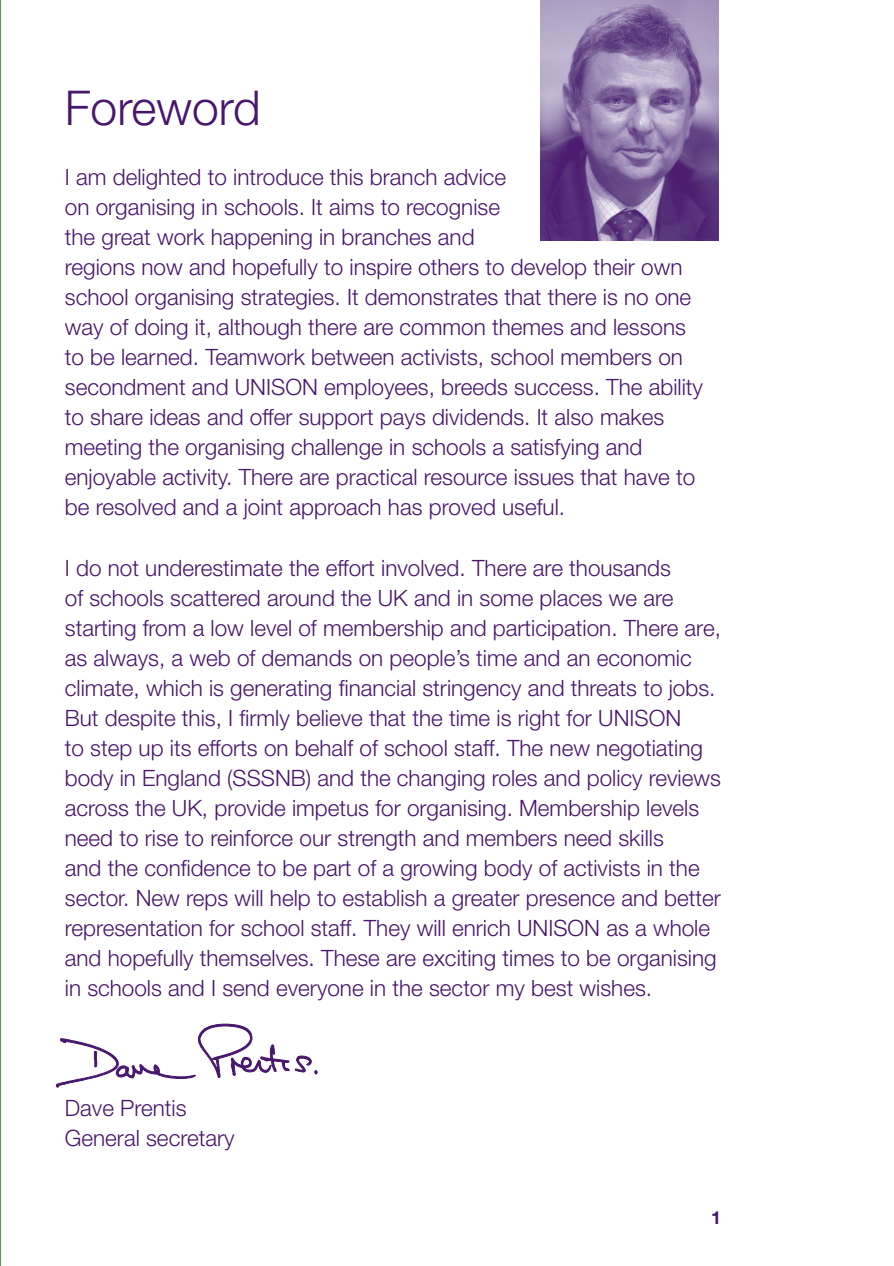
<style>
.page{position:relative;width:894px;height:1266px;background:#fff}
.page>*{position:absolute;margin:0;border:0;box-sizing:border-box;transform-origin:0 0}
.t1{font:300 48px "Helvetica Neue";color:#48166d}
.t2{font:300 22.5px/30px "Helvetica Neue";color:#48166d}
.t3{font:700 18px "Helvetica Neue";color:#48166d}
</style>
<div class="page">
<hr style="left:0;top:0;width:1px;height:1265px;background:#46aa42">
<svg style="left:56px;top:1023px;width:262px;height:64px"></svg>
<img style="left:541px;top:0;width:177px;height:240px">
<h1 class="t1" style="left:65px;top:79px;width:197px">Foreword</h1>
<p class="t2" style="left:65px;top:162px;width:640px">I am delighted to introduce this branch advice<br>on organising in schools. It aims to recognise<br>the great work happening in branches and<br>regions now and hopefully to inspire others to develop their own school organising strategies. It demonstrates that there is no one way of doing it, although there are common themes and lessons to be learned. Teamwork between activists, school members on secondment and UNISON employees, breeds success. The ability to share ideas and offer support pays dividends. It also makes meeting the organising challenge in schools a satisfying and enjoyable activity. There are practical resource issues that have to be resolved and a joint approach has proved useful.</p>
<p class="t2" style="left:65px;top:552px;width:658px">I do not underestimate the effort involved. There are thousands<br>of schools scattered around the UK and in some places we are starting from a low level of membership and participation. There are, as always, a web of demands on people’s time and an economic climate, which is generating financial stringency and threats to jobs.<br>But despite this, I firmly believe that the time is right for UNISON<br>to step up its efforts on behalf of school staff. The new negotiating body in England (SSSNB) and the changing roles and policy reviews across the UK, provide impetus for organising. Membership levels need to rise to reinforce our strength and members need skills<br>and the confidence to be part of a growing body of activists in the sector. New reps will help to establish a greater presence and better representation for school staff. They will enrich UNISON as a whole and hopefully themselves. These are exciting times to be organising in schools and I send everyone in the sector my best wishes.</p>
<p class="t2" style="left:65px;top:1091px;width:171px">Dave Prentis<br>General secretary</p>
<p class="t3" style="left:711px;top:1205px;width:12px">1</p>
</div>
